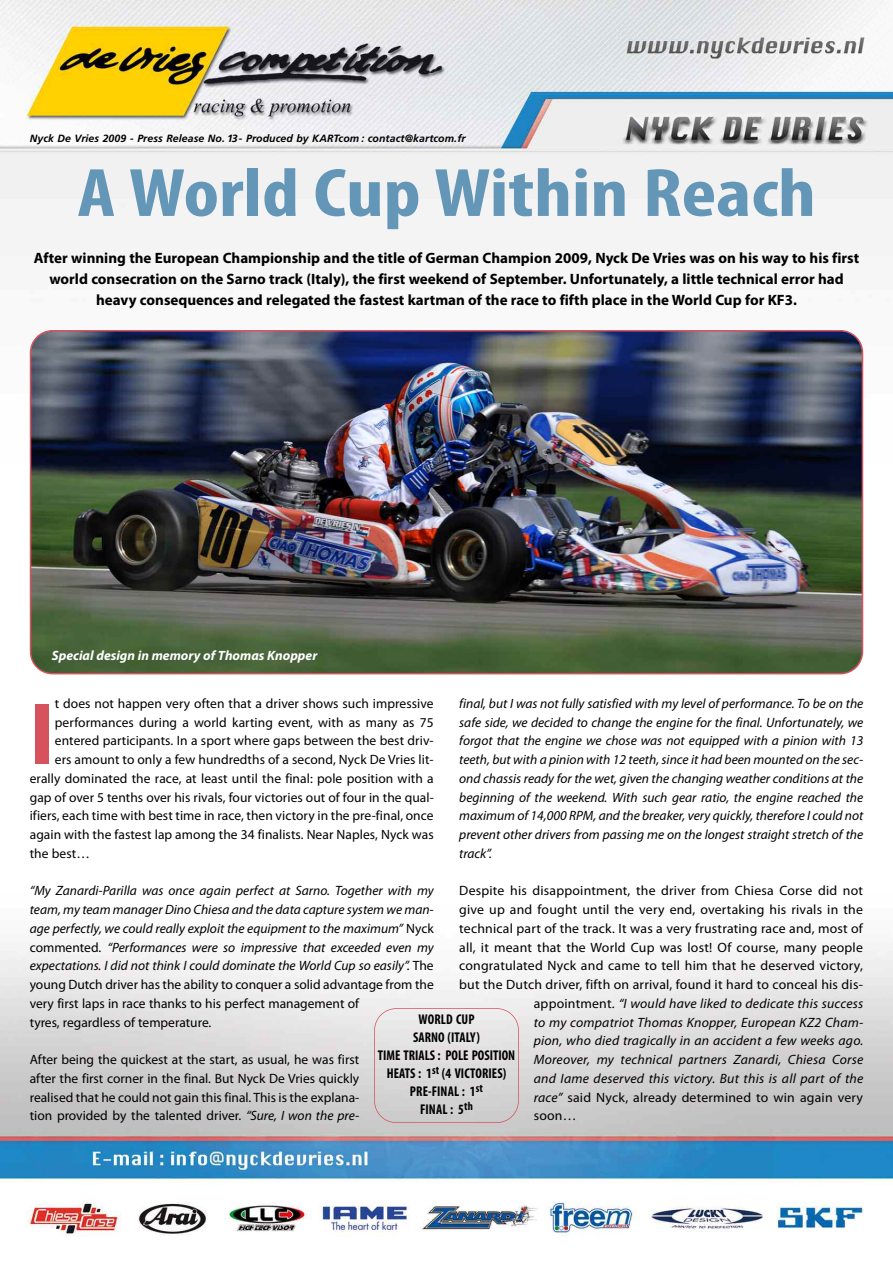
<style>
.page{position:relative;width:893px;height:1262px;background:#fff}
.page>*{position:absolute;margin:0;border:0;box-sizing:border-box;transform-origin:0 0}
.t1{font:700 88.5px "Myriad Pro";color:#d6535e}
.t2{font:700 condensed 69px "Myriad Pro";color:#6396b7;scale:1.2 1}
.t3{font:700 15px/21px "Myriad Pro";color:#000;text-align:center}
.t4{font:700 condensed 14.1px/18px "Myriad Pro";letter-spacing:.01em;color:#000;text-align:center;scale:.95 1}
.t5{font:italic 13.5px/18.8px "Myriad Pro";color:#000}
.t6{font:13.5px/18.8px "Myriad Pro";letter-spacing:.005em;color:#000;text-align:justify}
.t7{font:italic 700 13.5px "Myriad Pro";color:#fff}
.t8{font:italic 700 10.5px "Frutiger";letter-spacing:.01em;color:#000}
.s1{font-style:normal}
.s2{font-style:italic}
</style>
<div class="page">
<img style="left:0;top:0;width:892px;height:1237px">
<div style="left:374px;top:1008px;width:145px;height:115px;border:2px solid #d6535e;border-radius:22px"></div>
<img style="left:30px;top:330px;width:833px;height:344px">
<p class="t8" style="left:30px;top:134px;width:437px">Nyck De Vries 2009 - Press Release No. 13 - Produced by KARTcom : contact@kartcom.fr</p>
<h2 class="t2" style="left:77px;top:169px;width:617px">A World Cup Within Reach</h2>
<p class="t3" style="left:34px;top:248px;width:827px">After winning the European Championship and the title of German Champion 2009, Nyck De Vries was on his way to his first world consecration on the Sarno track (Italy), the first weekend of September. Unfortunately, a little technical error had heavy consequences and relegated the fastest kartman of the race to fifth place in the World Cup for KF3.</p>
<p class="t7" style="left:52px;top:650px;width:267px">Special design in memory of Thomas Knopper</p>
<h1 class="t1" style="left:30px;top:701px;width:27px">I</h1>
<p class="t6" style="left:55px;top:695px;width:380px">t does not happen very often that a driver shows such impressive</p>
<p class="t5" style="left:459px;top:695px;width:406px;text-align:justify">final, but I was not fully satisfied with my level of performance. To be on the safe side, we decided to change the engine for the final. Unfortunately, we forgot that the engine we chose was not equipped with a pinion with 13 teeth, but with a pinion with 12 teeth, since it had been mounted on the sec&shy;ond chassis ready for the wet, given the changing weather conditions at the beginning of the weekend. With such gear ratio, the engine reached the maximum of 14,000 RPM, and the breaker, very quickly, therefore I could not prevent other drivers from passing me on the longest straight stretch of the track”.</p>
<p class="t6" style="left:459px;top:883px;width:405px">Despite his disappointment, the driver from Chiesa Corse did not</p>
<p class="t6" style="left:459px;top:901px;width:405px">give up and fought until the very end, overtaking his rivals in the</p>
<p class="t6" style="left:459px;top:920px;width:405px">technical part of the track. It was a very frustrating race and, most of</p>
<p class="t6" style="left:459px;top:939px;width:405px">all, it meant that the World Cup was lost! Of course, many people</p>
<p class="t6" style="left:459px;top:958px;width:405px">congratulated Nyck and came to tell him that he deserved victory,</p>
<p class="t6" style="left:459px;top:976px;width:405px">but the Dutch driver, fifth on arrival, found it hard to conceal his dis-</p>
<p class="t5" style="left:534px;top:995px;width:331px"><span class="s1">appointment.</span> “I would have liked to dedicate this success</p>
<p class="t5" style="left:534px;top:1014px;width:331px">to my compatriot Thomas Knopper, European KZ2 Cham-</p>
<p class="t5" style="left:534px;top:1033px;width:331px">pion, who died tragically in an accident a few weeks ago.</p>
<p class="t5" style="left:534px;top:1051px;width:331px">Moreover, my technical partners Zanardi, Chiesa Corse</p>
<p class="t5" style="left:534px;top:1070px;width:331px">and Iame deserved this victory. But this is all part of the</p>
<p class="t6" style="left:534px;top:1089px;width:331px"><span class="s2">race”</span> said Nyck, already determined to win again very</p>
<p class="t6" style="left:534px;top:1108px;width:44px">soon…</p>
<p class="t6" style="left:55px;top:714px;width:380px">performances during a world karting event, with as many as 75</p>
<p class="t6" style="left:55px;top:733px;width:380px">entered participants. In a sport where gaps between the best driv-</p>
<p class="t6" style="left:55px;top:751px;width:380px">ers amount to only a few hundredths of a second, Nyck De Vries lit-</p>
<p class="t6" style="left:30px;top:770px;width:405px">erally dominated the race, at least until the final: pole position with a</p>
<p class="t6" style="left:30px;top:789px;width:406px">gap of over 5 tenths over his rivals, four victories out of four in the qual-</p>
<p class="t6" style="left:30px;top:808px;width:405px">ifiers, each time with best time in race, then victory in the pre-final, once</p>
<p class="t6" style="left:30px;top:826px;width:405px">again with the fastest lap among the 34 finalists. Near Naples, Nyck was</p>
<p class="t6" style="left:30px;top:845px;width:62px">the best…</p>
<p class="t5" style="left:30px;top:883px;width:406px">“My Zanardi-Parilla was once again perfect at Sarno. Together with my team, my team manager Dino Chiesa and the data capture system we man&shy;age perfectly, we could really exploit the equipment to the maximum” <span class="s1">Nyck commented.</span> “Performances were so impressive that exceeded even my expectations. I did not think I could dominate the World Cup so easily”. <span class="s1">The young Dutch driver has the ability to conquer a solid advantage from the very first laps in race thanks to his perfect management of<br>tyres, regardless of temperature.</span></p>
<p class="t6" style="left:30px;top:1051px;width:331px">After being the quickest at the start, as usual, he was first after the first corner in the final. But Nyck De Vries quickly realised that he could not gain this final. This is the explana&shy;tion provided by the talented driver. <span class="s2">“Sure, I won the pre-</span></p>
<p class="t4" style="left:378px;top:1012px;width:146px">WORLD CUP<br>SARNO (ITALY)<br>TIME TRIALS : POLE POSITION<br>HEATS : 1<sup>st</sup> (4 VICTORIES)<br>PRE-FINAL : 1<sup>st<br></sup>FINAL : 5<sup>th</sup></p>
</div>
